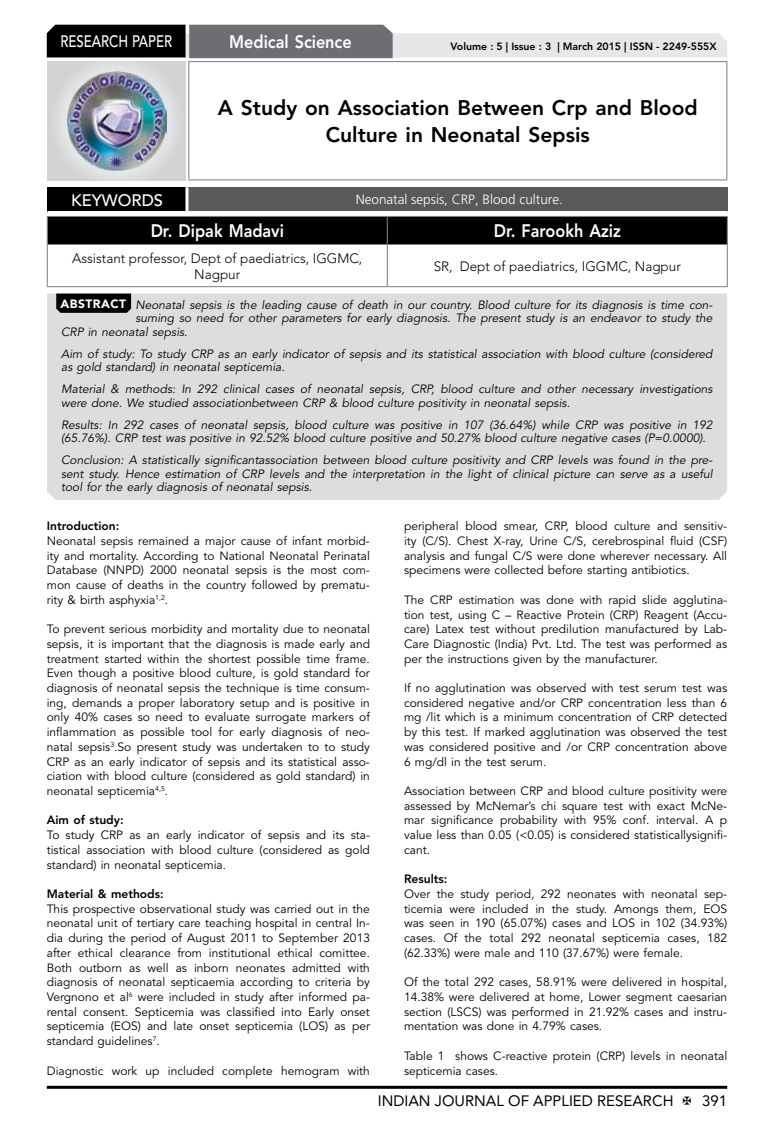
<style>
.page{position:relative;width:774px;height:1136px;background:#fff}
.page>*{position:absolute;margin:0;border:0;box-sizing:border-box;transform-origin:0 0}
.t1{font:800 21px/27px "Avenir LT Std";color:#000;text-align:center}
.t2{font:800 18px "Avenir LT Std";color:#fff;scale:.9 1}
.t3{font:500 16.5px "Avenir LT Std";color:#fff;scale:.8 1}
.t4{font:500 16.5px "Avenir LT Std";color:#fff}
.t5{font:15px "Avenir LT Std";color:#000}
.t6{font:300 13.5px/16.2px "Avenir LT Std";color:#000;text-align:center}
.t7{font:300 13.5px "Frutiger LT Std";color:#fff}
.t8{font:12px/14.7px "Avenir LT Std";color:#000;text-align:justify}
.t9{font:italic 12px/13.5px "Avenir LT Std";color:#000}
.t10{font:800 12px "Avenir LT Std";color:#000}
.t11{font:800 10.5px "Avenir LT Std";color:#000}
.s1{font-weight:900;font-style:normal;color:#fff}
</style>
<div class="page">
<hr style="left:47px;top:1085px;width:680px;height:3px;background:#000">
<div style="left:48px;top:62px;width:137px;height:118px;background:linear-gradient(to right,#d9dadb,#d9dadb)"></div>
<img style="left:68px;top:71px;width:99px;height:100px">
<svg style="left:47px;top:25px;width:680px;height:33px;background:#979899"></svg>
<hr style="left:188px;top:61px;width:539px;height:1px;background:#808285">
<hr style="left:188px;top:62px;width:1px;height:117px;background:#808285">
<hr style="left:726px;top:62px;width:1px;height:117px;background:#808285">
<hr style="left:188px;top:179px;width:539px;height:1px;background:#808285">
<div style="left:47px;top:216px;width:681px;height:28px;background:#000"></div>
<hr style="left:47px;top:244px;width:340px;height:1px;background:#808285">
<hr style="left:47px;top:245px;width:1px;height:41px;background:#808285">
<hr style="left:387px;top:244px;width:341px;height:1px;background:#808285">
<hr style="left:387px;top:245px;width:1px;height:41px;background:#808285">
<hr style="left:727px;top:245px;width:1px;height:41px;background:#808285">
<hr style="left:47px;top:286px;width:340px;height:1px;background:#808285">
<hr style="left:387px;top:286px;width:341px;height:1px;background:#808285">
<div style="left:47px;top:293px;width:680px;height:207px;background:#dcddde"></div>
<svg style="left:56px;top:293px;width:75px;height:20px"></svg>
<div style="left:47px;top:187px;width:140px;height:25px;background:#000"></div>
<div style="left:187px;top:187px;width:541px;height:25px;background:#58595b"></div>
<hr style="left:185px;top:187px;width:3px;height:24px;background:#fff">
<hr style="left:47px;top:211px;width:140px;height:3px;background:#fff">
<hr style="left:187px;top:211px;width:541px;height:3px;background:#fff">
<h3 class="t3" style="left:60px;top:32px;width:139px">RESEARCH PAPER</h3>
<h2 class="t2" style="left:229px;top:31px;width:138px">Medical Science</h2>
<p class="t11" style="left:450px;top:41px;width:268px">Volume : 5 | Issue : 3 | March 2015 | ISSN - 2249-555X</p>
<h1 class="t1" style="left:218px;top:94px;width:481px">A Study on Association Between Crp and Blood<br>Culture in Neonatal Sepsis</h1>
<h3 class="t4" style="left:71px;top:191px;width:94px">KEYWORDS</h3>
<p class="t7" style="left:356px;top:191px;width:209px">Neonatal sepsis, CRP, Blood culture.</p>
<h2 class="t2" style="left:151px;top:220px;width:150px">Dr. Dipak Madavi</h2>
<h2 class="t2" style="left:494px;top:220px;width:143px">Dr. Farookh Aziz</h2>
<p class="t6" style="left:72px;top:250px;width:292px">Assistant professor, Dept of paediatrics, IGGMC,<br>Nagpur</p>
<p class="t6" style="left:434px;top:258px;width:249px">SR, Dept of paediatrics, IGGMC, Nagpur</p>
<p class="t9" style="left:60px;top:298px;width:654px"><span class="s1">ABSTRACT</span> Neonatal sepsis is the leading cause of death in our country. Blood culture for its diagnosis is time con-</p>
<p class="t9" style="left:135px;top:311px;width:579px">suming so need for other parameters for early diagnosis. The present study is an endeavor to study the</p>
<p class="t9" style="left:61px;top:325px;width:128px">CRP in neonatal sepsis.</p>
<p class="t9" style="left:61px;top:347px;width:653px">Aim of study: To study CRP as an early indicator of sepsis and its statistical association with blood culture (considered as gold standard) in neonatal septicemia.</p>
<p class="t9" style="left:61px;top:383px;width:653px">Material &amp; methods: In 292 clinical cases of neonatal sepsis, CRP, blood culture and other necessary investigations were done. We studied associationbetween CRP &amp; blood culture positivity in neonatal sepsis.</p>
<p class="t9" style="left:61px;top:418px;width:653px">Results: In 292 cases of neonatal sepsis, blood culture was positive in 107 (36.64%) while CRP was positive in 192 (65.76%). CRP test was positive in 92.52% blood culture positive and 50.27% blood culture negative cases (P=0.0000).</p>
<p class="t9" style="left:61px;top:454px;width:653px;text-align:justify">Conclusion: A statistically significantassociation between blood culture positivity and CRP levels was found in the pre&shy;sent study. Hence estimation of CRP levels and the interpretation in the light of clinical picture can serve as a useful tool for the early diagnosis of neonatal sepsis.</p>
<p class="t10" style="left:47px;top:519px;width:74px">Introduction:</p>
<p class="t8" style="left:47px;top:533px;width:325px">Neonatal sepsis remained a major cause of infant morbid&shy;ity and mortality. According to National Neonatal Perinatal Database (NNPD) 2000 neonatal sepsis is the most com&shy;mon cause of deaths in the country followed by prematu&shy;rity &amp; birth asphyxia<sup>1,2</sup>.</p>
<p class="t8" style="left:47px;top:622px;width:325px">To prevent serious morbidity and mortality due to neonatal sepsis, it is important that the diagnosis is made early and treatment started within the shortest possible time frame.<br>Even though a positive blood culture, is gold standard for diagnosis of neonatal sepsis the technique is time consum&shy;ing, demands a proper laboratory setup and is positive in only 40% cases so need to evaluate surrogate markers of inflammation as possible tool for early diagnosis of neo&shy;natal sepsis<sup>3</sup>.So present study was undertaken to to study CRP as an early indicator of sepsis and its statistical asso&shy;ciation with blood culture (considered as gold standard) in neonatal septicemia<sup>4,5</sup>.</p>
<p class="t10" style="left:47px;top:813px;width:78px">Aim of study:</p>
<p class="t8" style="left:47px;top:827px;width:325px">To study CRP as an early indicator of sepsis and its sta&shy;tistical association with blood culture (considered as gold standard) in neonatal septicemia.</p>
<p class="t10" style="left:47px;top:886px;width:118px">Material &amp; methods:</p>
<p class="t8" style="left:47px;top:901px;width:325px">This prospective observational study was carried out in the neonatal unit of tertiary care teaching hospital in central In&shy;dia during the period of August 2011 to September 2013 after ethical clearance from institutional ethical comittee.<br>Both outborn as well as inborn neonates admitted with diagnosis of neonatal septicaemia according to criteria by Vergnono et al<sup>6</sup> were included in study after informed pa&shy;rental consent. Septicemia was classified into Early onset septicemia (EOS) and late onset septicemia (LOS) as per standard guidelines<sup>7</sup>.</p>
<p class="t8" style="left:47px;top:1063px;width:325px">Diagnostic work up included complete hemogram with</p>
<p class="t8" style="left:404px;top:519px;width:325px">peripheral blood smear, CRP, blood culture and sensitiv&shy;ity (C/S). Chest X-ray, Urine C/S, cerebrospinal fluid (CSF) analysis and fungal C/S were done wherever necessary. All specimens were collected before starting antibiotics.</p>
<p class="t8" style="left:404px;top:592px;width:325px">The CRP estimation was done with rapid slide agglutina&shy;tion test, using C – Reactive Protein (CRP) Reagent (Accu&shy;care) Latex test without predilution manufactured by Lab-Care Diagnostic (India) Pvt. Ltd. The test was performed as per the instructions given by the manufacturer.</p>
<p class="t8" style="left:404px;top:680px;width:325px">If no agglutination was observed with test serum test was considered negative and/or CRP concentration less than 6 mg /lit which is a minimum concentration of CRP detected by this test. If marked agglutination was observed the test was considered positive and /or CRP concentration above 6 mg/dl in the test serum.</p>
<p class="t8" style="left:404px;top:783px;width:325px">Association between CRP and blood culture positivity were assessed by McNemar’s chi square test with exact McNe&shy;mar significance probability with 95% conf. interval. A p value less than 0.05 (&lt;0.05) is considered statisticallysignifi&shy;cant.</p>
<p class="t10" style="left:404px;top:871px;width:45px">Results:</p>
<p class="t8" style="left:404px;top:886px;width:325px">Over the study period, 292 neonates with neonatal sep&shy;ticemia were included in the study. Amongs them, EOS was seen in 190 (65.07%) cases and LOS in 102 (34.93%) cases. Of the total 292 neonatal septicemia cases, 182 (62.33%) were male and 110 (37.67%) were female.</p>
<p class="t8" style="left:404px;top:974px;width:325px">Of the total 292 cases, 58.91% were delivered in hospital, 14.38% were delivered at home, Lower segment caesarian section (LSCS) was performed in 21.92% cases and instru&shy;mentation was done in 4.79% cases.</p>
<p class="t8" style="left:404px;top:1048px;width:325px">Table 1 shows C-reactive protein (CRP) levels in neonatal septicemia cases.</p>
<p class="t5" style="left:378px;top:1091px;width:297px">INDIAN JOURNAL OF APPLIED RESEARCH</p>
<p class="t5" style="left:702px;top:1091px;width:27px">391</p>
</div>
